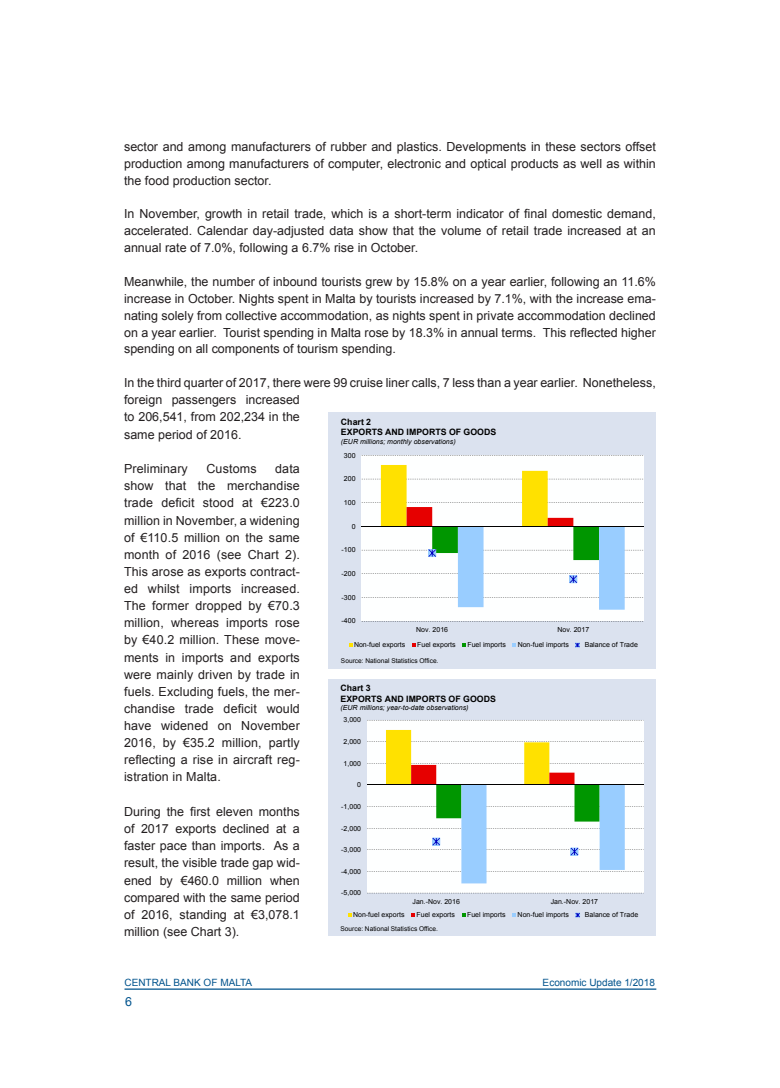
<style>
.page{position:relative;width:780px;height:1088px;background:#fff}
.page>*{position:absolute;margin:0;border:0;box-sizing:border-box;transform-origin:0 0}
.QR_Normal_Text{font:12.5px/17.1px "Arial";color:#231f20;text-align:justify}
.t1{font:12.5px "Arial";color:#00538d}
.t2{font:10px "Arial";color:#00538d}
.t3{font:700 8.75px/10.1px "Arial";color:#000}
.t4{font:7px "Arial";color:#000}
.t5{font:italic 7px "Arial";color:#000}
.t6{font:6.5px "Arial";letter-spacing:.005em;color:#000}
</style>
<div class="page">
<hr style="left:124px;top:988px;width:532px;height:2px;background:#00538d">
<div style="left:328px;top:412px;width:328px;height:257px;background:#dbe2ef"></div>
<div style="left:361px;top:455px;width:282px;height:166px;background:#feffff"></div>
<hr style="left:361px;top:526px;width:283px;height:1px;background:#000">
<svg style="left:381px;top:465px;width:243px;height:145px;background:#e3e9d6"></svg>
<svg style="left:349px;top:643px;width:3px;height:4px"></svg>
<svg style="left:412px;top:643px;width:3px;height:4px"></svg>
<svg style="left:462px;top:643px;width:4px;height:4px"></svg>
<svg style="left:512px;top:643px;width:4px;height:4px"></svg>
<svg style="left:575px;top:643px;width:4px;height:4px"></svg>
<div style="left:328px;top:679px;width:328px;height:257px;background:#dbe2ef"></div>
<div style="left:367px;top:720px;width:276px;height:173px;background:#feffff"></div>
<hr style="left:367px;top:784px;width:276px;height:1px;background:#000">
<svg style="left:386px;top:730px;width:238px;height:153px;background:#e1e8d9"></svg>
<svg style="left:348px;top:913px;width:3px;height:4px"></svg>
<svg style="left:411px;top:913px;width:4px;height:4px"></svg>
<svg style="left:462px;top:913px;width:3px;height:4px"></svg>
<svg style="left:512px;top:913px;width:4px;height:4px"></svg>
<svg style="left:575px;top:913px;width:5px;height:4px"></svg>
<p class="QR_Normal_Text" style="left:124px;top:138px;width:533px">sector and among manufacturers of rubber and plastics. Developments in these sectors offset production among manufacturers of computer, electronic and optical products as well as within the food production sector.</p>
<p class="QR_Normal_Text" style="left:124px;top:206px;width:533px">In November, growth in retail trade, which is a short-term indicator of final domestic demand, accelerated. Calendar day-adjusted data show that the volume of retail trade increased at an annual rate of 7.0%, following a 6.7% rise in October.</p>
<p class="QR_Normal_Text" style="left:124px;top:273px;width:533px">Meanwhile, the number of inbound tourists grew by 15.8% on a year earlier, following an 11.6% increase in October. Nights spent in Malta by tourists increased by 7.1%, with the increase ema&shy;nating solely from collective accommodation, as nights spent in private accommodation declined on a year earlier. Tourist spending in Malta rose by 18.3% in annual terms. This reflected higher spending on all components of tourism spending.</p>
<p class="QR_Normal_Text" style="left:124px;top:374px;width:533px;text-align:left">In the third quarter of 2017, there were 99 cruise liner calls, 7 less than a year earlier. Nonetheless, foreign passengers increased<br>to 206,541, from 202,234 in the<br>same period of 2016.</p>
<p class="QR_Normal_Text" style="left:124px;top:460px;width:65px">Preliminary</p>
<p class="QR_Normal_Text" style="left:206px;top:460px;width:52px">Customs</p>
<p class="t3" style="left:341px;top:417px;width:157px">Chart 2<br>EXPORTS AND IMPORTS OF GOODS</p>
<p class="t5" style="left:341px;top:437px;width:116px">(EUR millions; monthly observations)</p>
<p class="t4" style="left:344px;top:450px;width:13px">300</p>
<p class="QR_Normal_Text" style="left:124px;top:460px;width:177px;text-indent:151px">data show that the merchandise trade deficit stood at €223.0 million in November, a widening of €110.5 million on the same month of 2016 (see Chart 2).<br>This arose as exports contract&shy;ed whilst imports increased.<br>The former dropped by €70.3 million, whereas imports rose by €40.2 million. These move&shy;ments in imports and exports were mainly driven by trade in fuels. Excluding fuels, the mer&shy;chandise trade deficit would have widened on November 2016, by €35.2 million, partly reflecting a rise in aircraft reg&shy;istration in Malta.</p>
<p class="QR_Normal_Text" style="left:124px;top:803px;width:177px">During the first eleven months of 2017 exports declined at a faster pace than imports. As a result, the visible trade gap wid&shy;ened by €460.0 million when compared with the same period of 2016, standing at €3,078.1 million (see Chart 3).</p>
<p class="t4" style="left:344px;top:474px;width:13px">200</p>
<p class="t4" style="left:344px;top:498px;width:13px">100</p>
<p class="t4" style="left:352px;top:522px;width:5px">0</p>
<p class="t4" style="left:341px;top:545px;width:16px">-100</p>
<p class="t4" style="left:341px;top:569px;width:16px">-200</p>
<p class="t4" style="left:341px;top:593px;width:16px">-300</p>
<p class="t4" style="left:341px;top:616px;width:16px">-400</p>
<p class="t4" style="left:416px;top:625px;width:33px">Nov. 2016</p>
<p class="t4" style="left:557px;top:625px;width:33px">Nov. 2017</p>
<p class="t4" style="left:354px;top:640px;width:53px">Non-fuel exports</p>
<p class="t4" style="left:417px;top:640px;width:40px">Fuel exports</p>
<p class="t4" style="left:467px;top:640px;width:40px">Fuel imports</p>
<p class="t4" style="left:517px;top:640px;width:53px">Non-fuel imports</p>
<p class="t4" style="left:584px;top:640px;width:55px">Balance of Trade</p>
<p class="t6" style="left:341px;top:656px;width:99px">Source: National Statistics Office.</p>
<p class="t3" style="left:340px;top:683px;width:157px">Chart 3<br>EXPORTS AND IMPORTS OF GOODS</p>
<p class="t5" style="left:340px;top:703px;width:129px">(EUR millions; year-to-date observations)</p>
<p class="t4" style="left:343px;top:715px;width:19px">3,000</p>
<p class="t4" style="left:343px;top:737px;width:19px">2,000</p>
<p class="t4" style="left:343px;top:758px;width:19px">1,000</p>
<p class="t4" style="left:357px;top:780px;width:5px">0</p>
<p class="t4" style="left:341px;top:802px;width:21px">-1,000</p>
<p class="t4" style="left:341px;top:823px;width:21px">-2,000</p>
<p class="t4" style="left:341px;top:845px;width:21px">-3,000</p>
<p class="t4" style="left:341px;top:867px;width:21px">-4,000</p>
<p class="t4" style="left:341px;top:888px;width:21px">-5,000</p>
<p class="t4" style="left:412px;top:896px;width:49px">Jan.-Nov. 2016</p>
<p class="t4" style="left:550px;top:896px;width:49px">Jan.-Nov. 2017</p>
<p class="t4" style="left:353px;top:910px;width:53px">Non-fuel exports</p>
<p class="t4" style="left:416px;top:910px;width:40px">Fuel exports</p>
<p class="t4" style="left:467px;top:910px;width:40px">Fuel imports</p>
<p class="t4" style="left:517px;top:910px;width:53px">Non-fuel imports</p>
<p class="t4" style="left:585px;top:910px;width:55px">Balance of Trade</p>
<p class="t6" style="left:340px;top:925px;width:99px">Source: National Statistics Office.</p>
<p class="t2" style="left:124px;top:975px;width:129px">CENTRAL BANK OF MALTA</p>
<p class="t2" style="left:542px;top:976px;width:114px">Economic Update 1/2018</p>
<p class="t1" style="left:125px;top:993px;width:8px">6</p>
</div>
